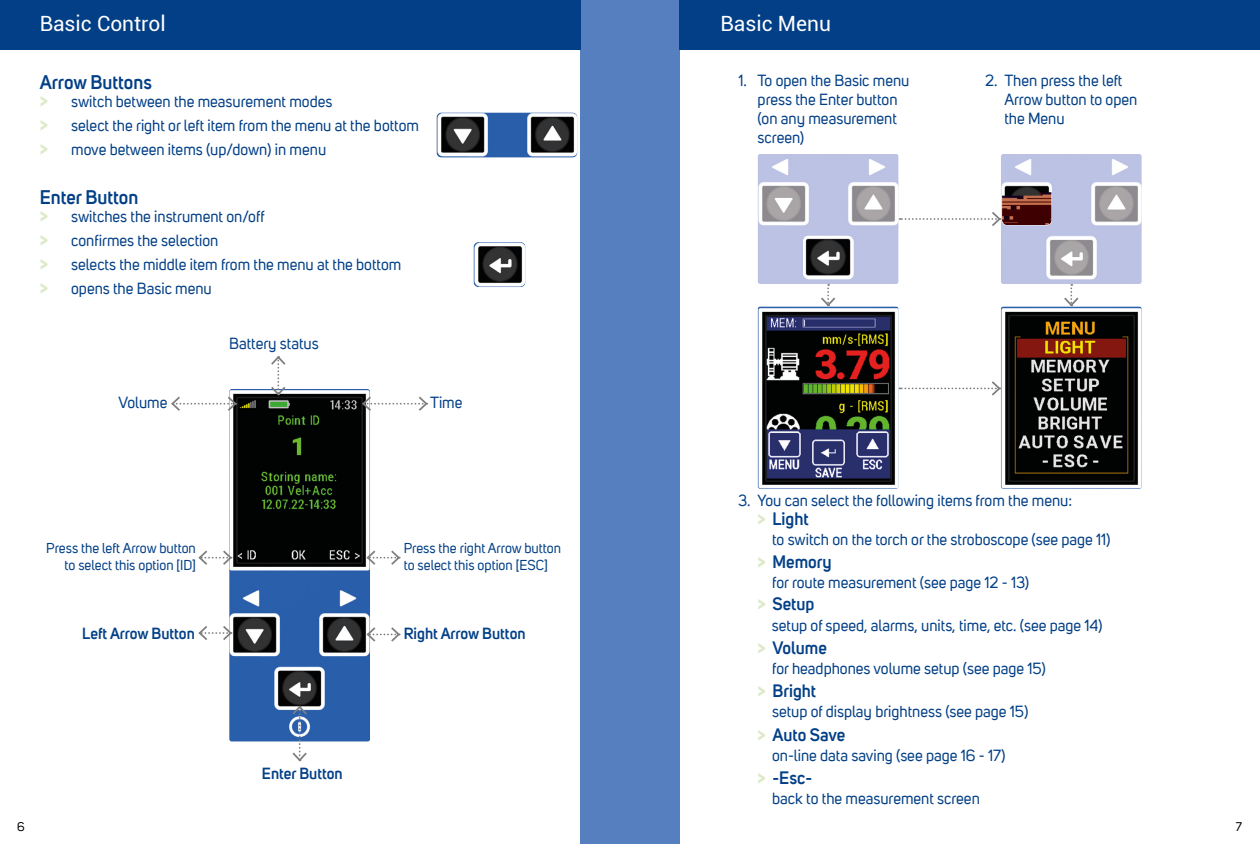
<style>
.page{position:relative;width:1260px;height:844px;background:#fff}
.page>*{position:absolute;margin:0;border:0;box-sizing:border-box;transform-origin:0 0}
.t1{font:21px "Roboto";color:#fff}
.t2{font:600 19.25px "Uni Sans";color:#023f86}
.t3{font:600 17.5px "Uni Sans";color:#023f86}
.t4{font:15.75px/23.8px "Uni Sans";color:#023f86}
.t5{font:600 15.75px "Uni Sans";color:#023f86}
.t6{font:14px/16.8px "Uni Sans";color:#023f86}
.t7{font:12.25px "Uni Sans";color:#000}
.s1{font-weight:700;font-size:19.25px;color:#dceac9}
</style>
<div class="page">
<div style="left:580px;top:0;width:100px;height:843px;background:#567fc0"></div>
<div style="left:0;top:0;width:580px;height:50px;background:#023f86"></div>
<div style="left:680px;top:0;width:580px;height:50px;background:#023f86"></div>
<img style="left:229px;top:389px;width:141px;height:352px;border-radius:2px">
<img style="left:473px;top:242px;width:53px;height:45px;border-radius:5px">
<img style="left:436px;top:112px;width:141px;height:46px;border-radius:5px">
<img style="left:758px;top:306px;width:141px;height:183px;border-radius:2px">
<img style="left:1001px;top:306px;width:141px;height:183px;border-radius:2px">
<img style="left:758px;top:154px;width:141px;height:130px;border-radius:2px">
<svg style="left:819px;top:284px;width:18px;height:23px"></svg>
<img style="left:803px;top:236px;width:50px;height:42px;border-radius:5px">
<img style="left:1001px;top:154px;width:141px;height:130px;border-radius:2px">
<svg style="left:1062px;top:284px;width:18px;height:23px"></svg>
<img style="left:1002px;top:183px;width:50px;height:42px;border-radius:5px">
<svg style="left:900px;top:210px;width:102px;height:18px"></svg>
<svg style="left:900px;top:379px;width:102px;height:18px"></svg>
<svg style="left:171px;top:394px;width:67px;height:18px"></svg>
<svg style="left:361px;top:394px;width:67px;height:18px"></svg>
<svg style="left:269px;top:356px;width:18px;height:41px"></svg>
<svg style="left:291px;top:704px;width:18px;height:58px"></svg>
<svg style="left:365px;top:625px;width:36px;height:18px"></svg>
<svg style="left:198px;top:624px;width:35px;height:18px"></svg>
<svg style="left:365px;top:548px;width:36px;height:18px"></svg>
<svg style="left:198px;top:548px;width:35px;height:18px"></svg>
<h1 class="t1" style="left:40px;top:12px;width:127px">Basic Control</h1>
<h1 class="t1" style="left:721px;top:12px;width:112px">Basic Menu</h1>
<p class="t2" style="left:40px;top:71px;width:114px">Arrow Buttons</p>
<p class="t4" style="left:40px;top:91px;width:381px"><span class="s1">&gt;</span> switch between the measurement modes<br><span class="s1">&gt;</span> select the right or left item from the menu at the bottom <span class="s1">&gt;</span> move between items (up/down) in menu</p>
<p class="t2" style="left:40px;top:185px;width:100px">Enter Button</p>
<p class="t4" style="left:40px;top:206px;width:363px"><span class="s1">&gt;</span> switches the instrument on/off<br><span class="s1">&gt;</span> confirmes the selection<br><span class="s1">&gt;</span> selects the middle item from the menu at the bottom <span class="s1">&gt;</span> opens the Basic menu</p>
<p class="t4" style="left:229px;top:333px;width:91px">Battery status</p>
<p class="t4" style="left:119px;top:391px;width:50px">Volume</p>
<p class="t4" style="left:430px;top:391px;width:34px">Time</p>
<p class="t6" style="left:46px;top:541px;width:151px;text-align:right">Press the left Arrow button to select this option [ID]</p>
<p class="t6" style="left:404px;top:541px;width:159px">Press the right Arrow button to select this option [ESC]</p>
<p class="t5" style="left:82px;top:623px;width:114px">Left Arrow Button</p>
<p class="t5" style="left:404px;top:623px;width:123px">Right Arrow Button</p>
<p class="t5" style="left:262px;top:763px;width:82px">Enter Button</p>
<p class="t4" style="left:739px;top:70px;width:10px">1.</p>
<p class="t4" style="left:758px;top:73px;width:153px;line-height:18.9px">To open the Basic menu press the Enter button (on any measurement screen)</p>
<p class="t4" style="left:1004px;top:73px;width:134px;line-height:18.9px;text-indent:-19px">2. Then press the left<br>Arrow button to open the Menu</p>
<p class="t4" style="left:738px;top:490px;width:335px">3. You can select the following items from the menu:</p>
<p class="t4" style="left:772px;top:529px;width:340px">to switch on the torch or the stroboscope (see page 11)</p>
<p class="t4" style="left:772px;top:571px;width:259px">for route measurement (see page 12 - 13)</p>
<p class="t4" style="left:772px;top:614px;width:332px">setup of speed, alarms, units, time, etc. (see page 14)</p>
<p class="t4" style="left:772px;top:657px;width:275px">for headphones volume setup (see page 15)</p>
<p class="t3" style="left:758px;top:508px;width:53px"><span class="s1">&gt;</span> Light</p>
<p class="t3" style="left:758px;top:550px;width:76px"><span class="s1">&gt;</span> Memory</p>
<p class="t3" style="left:758px;top:593px;width:58px"><span class="s1">&gt;</span> Setup</p>
<p class="t3" style="left:758px;top:637px;width:71px"><span class="s1">&gt;</span> Volume</p>
<p class="t3" style="left:758px;top:680px;width:60px"><span class="s1">&gt;</span> Bright</p>
<p class="t4" style="left:772px;top:701px;width:258px">setup of display brightness (see page 15)</p>
<p class="t3" style="left:758px;top:723px;width:89px"><span class="s1">&gt;</span> Auto Save</p>
<p class="t4" style="left:772px;top:744px;width:235px">on-line data saving (see page 16 - 17)</p>
<p class="t3" style="left:758px;top:766px;width:56px"><span class="s1">&gt;</span> -Esc-</p>
<p class="t4" style="left:772px;top:787px;width:209px">back to the measurement screen</p>
<p class="t7" style="left:17px;top:821px;width:9px">6</p>
<p class="t7" style="left:1236px;top:821px;width:8px">7</p>
</div>
